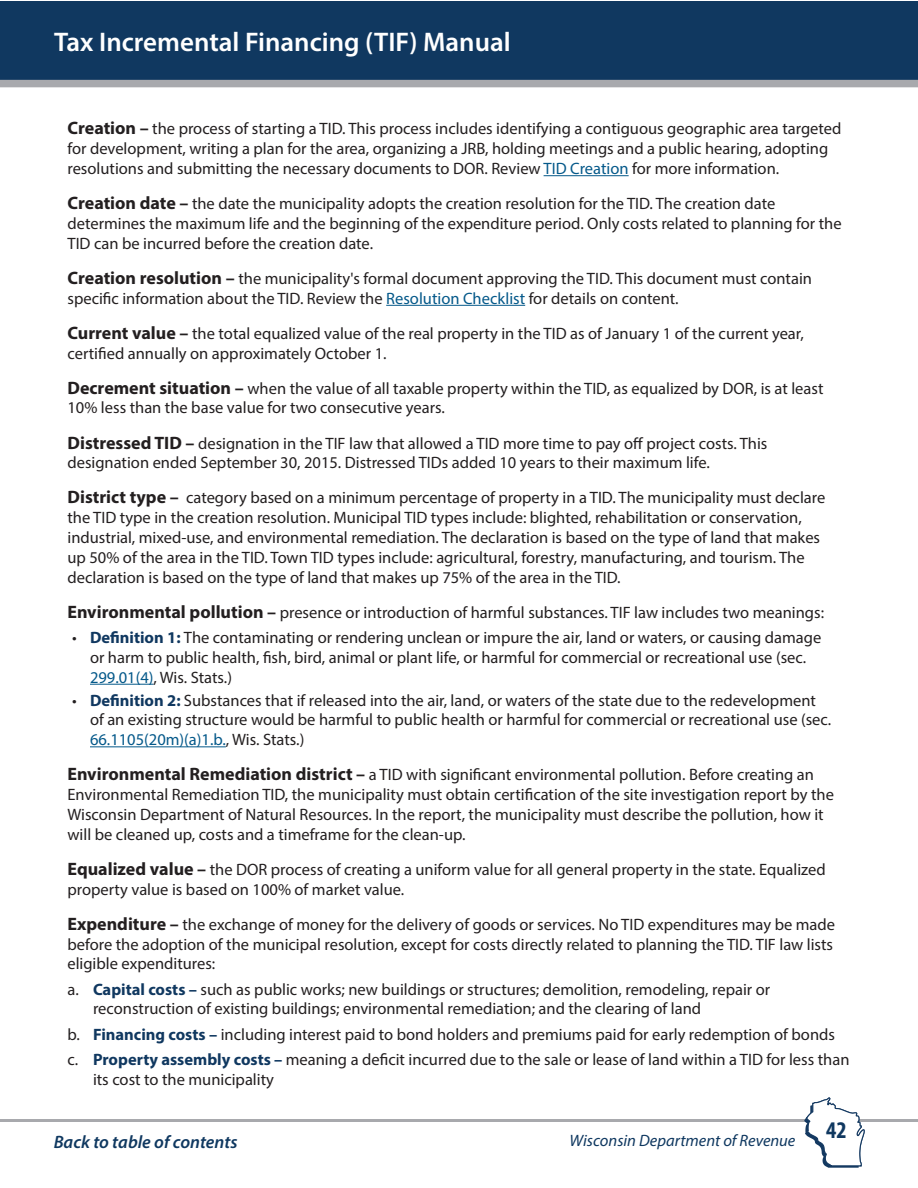
<style>
.page{position:relative;width:918px;height:1188px;background:#fff}
.page>*{position:absolute;margin:0;border:0;box-sizing:border-box;transform-origin:0 0}
.t1{font:600 27px "Myriad Pro";color:#fff}
.t2{font:700 condensed 24px "Myriad Pro";color:#103860}
.t3{font:italic 600 18px "Myriad Pro";color:#0f3860}
._1_bulleted_list{font:16.5px/19.8px "Myriad Pro";color:#231f20}
._1_number_list{font:16.5px/19.8px "Myriad Pro";color:#231f20}
.t4{font:italic 16.5px "Myriad Pro";color:#0f3860}
.s1{font-weight:700;font-size:18px}
.s2{color:#05598a}
.s3{font-weight:700;color:#103860}
</style>
<div class="page">
<div style="left:0;top:1px;width:918px;height:86px;background:#103860"></div>
<div style="left:0;top:80px;width:918px;height:7px;background:#a8a9ad"></div>
<hr style="left:0;top:1119px;width:918px;height:3px;background:#a8a9ad">
<svg style="left:804px;top:1097px;width:61px;height:71px"></svg>
<hr style="left:544px;top:175px;width:85px;height:1px;background:#05598a">
<hr style="left:386px;top:305px;width:139px;height:1px;background:#05598a">
<hr style="left:90px;top:684px;width:64px;height:1px;background:#05598a">
<hr style="left:90px;top:746px;width:136px;height:1px;background:#05598a">
<h1 class="t1" style="left:54px;top:24px;width:458px">Tax Incremental Financing (TIF) Manual</h1>
<p class="_1_bulleted_list" style="left:68px;top:119px;width:775px"><span class="s1">Creation –</span> the process of starting a TID. This process includes identifying a contiguous geographic area targeted for development, writing a plan for the area, organizing a JRB, holding meetings and a public hearing, adopting resolutions and submitting the necessary documents to DOR. Review <span class="s2">TID Creation</span> for more information.</p>
<p class="_1_bulleted_list" style="left:68px;top:193px;width:776px"><span class="s1">Creation date –</span> the date the municipality adopts the creation resolution for the TID. The creation date determines the maximum life and the beginning of the expenditure period. Only costs related to planning for the<br>TID can be incurred before the creation date.</p>
<p class="_1_bulleted_list" style="left:68px;top:268px;width:746px"><span class="s1">Creation resolution –</span> the municipality's formal document approving the TID. This document must contain specific information about the TID. Review the <span class="s2">Resolution Checklist</span> for details on content.</p>
<p class="_1_bulleted_list" style="left:68px;top:323px;width:738px"><span class="s1">Current value –</span> the total equalized value of the real property in the TID as of January 1 of the current year, certified annually on approximately October 1.</p>
<p class="_1_bulleted_list" style="left:68px;top:378px;width:758px"><span class="s1">Decrement situation –</span> when the value of all taxable property within the TID, as equalized by DOR, is at least<br>10% less than the base value for two consecutive years.</p>
<p class="_1_bulleted_list" style="left:68px;top:433px;width:701px"><span class="s1">Distressed TID –</span> designation in the TIF law that allowed a TID more time to pay off project costs. This designation ended September 30, 2015. Distressed TIDs added 10 years to their maximum life.</p>
<p class="_1_bulleted_list" style="left:68px;top:488px;width:759px"><span class="s1">District type –</span> category based on a minimum percentage of property in a TID. The municipality must declare the TID type in the creation resolution. Municipal TID types include: blighted, rehabilitation or conservation, industrial, mixed-use, and environmental remediation. The declaration is based on the type of land that makes up 50% of the area in the TID. Town TID types include: agricultural, forestry, manufacturing, and tourism. The declaration is based on the type of land that makes up 75% of the area in the TID.</p>
<p class="_1_bulleted_list" style="left:68px;top:602px;width:758px"><span class="s1">Environmental pollution –</span> presence or introduction of harmful substances. TIF law includes two meanings:</p>
<p class="_1_bulleted_list" style="left:90px;top:627px;width:733px;text-indent:-18px">• <span class="s3">Definition 1:</span> The contaminating or rendering unclean or impure the air, land or waters, or causing damage or harm to public health, fish, bird, animal or plant life, or harmful for commercial or recreational use (sec.<br><span class="s2">299.01(4)</span>, Wis. Stats.)</p>
<p class="_1_bulleted_list" style="left:90px;top:690px;width:741px;text-indent:-18px">• <span class="s3">Definition 2:</span> Substances that if released into the air, land, or waters of the state due to the redevelopment of an existing structure would be harmful to public health or harmful for commercial or recreational use (sec.<br><span class="s2">66.1105(20m)(a)1.b.</span>, Wis. Stats.)</p>
<p class="_1_bulleted_list" style="left:68px;top:765px;width:768px"><span class="s1">Environmental Remediation district –</span> a TID with significant environmental pollution. Before creating an Environmental Remediation TID, the municipality must obtain certification of the site investigation report by the Wisconsin Department of Natural Resources. In the report, the municipality must describe the pollution, how it will be cleaned up, costs and a timeframe for the clean-up.</p>
<p class="_1_bulleted_list" style="left:68px;top:859px;width:760px"><span class="s1">Equalized value –</span> the DOR process of creating a uniform value for all general property in the state. Equalized property value is based on 100% of market value.</p>
<p class="_1_bulleted_list" style="left:68px;top:914px;width:769px;text-align:justify"><span class="s1">Expenditure –</span> the exchange of money for the delivery of goods or services. No TID expenditures may be made before the adoption of the municipal resolution, except for costs directly related to planning the TID. TIF law lists eligible expenditures:</p>
<p class="_1_number_list" style="left:93px;top:979px;width:679px;text-indent:-26px">a. <span class="s3">Capital costs –</span> such as public works; new buildings or structures; demolition, remodeling, repair or reconstruction of existing buildings; environmental remediation; and the clearing of land</p>
<p class="_1_number_list" style="left:68px;top:1024px;width:769px">b. <span class="s3">Financing costs –</span> including interest paid to bond holders and premiums paid for early redemption of bonds</p>
<p class="_1_number_list" style="left:93px;top:1049px;width:758px;text-indent:-26px">c. <span class="s3">Property assembly costs –</span> meaning a deficit incurred due to the sale or lease of land within a TID for less than its cost to the municipality</p>
<p class="t3" style="left:54px;top:1130px;width:185px">Back to table of contents</p>
<p class="t4" style="left:570px;top:1130px;width:227px">Wisconsin Department of Revenue</p>
<h2 class="t2" style="left:826px;top:1115px;width:22px">42</h2>
</div>
